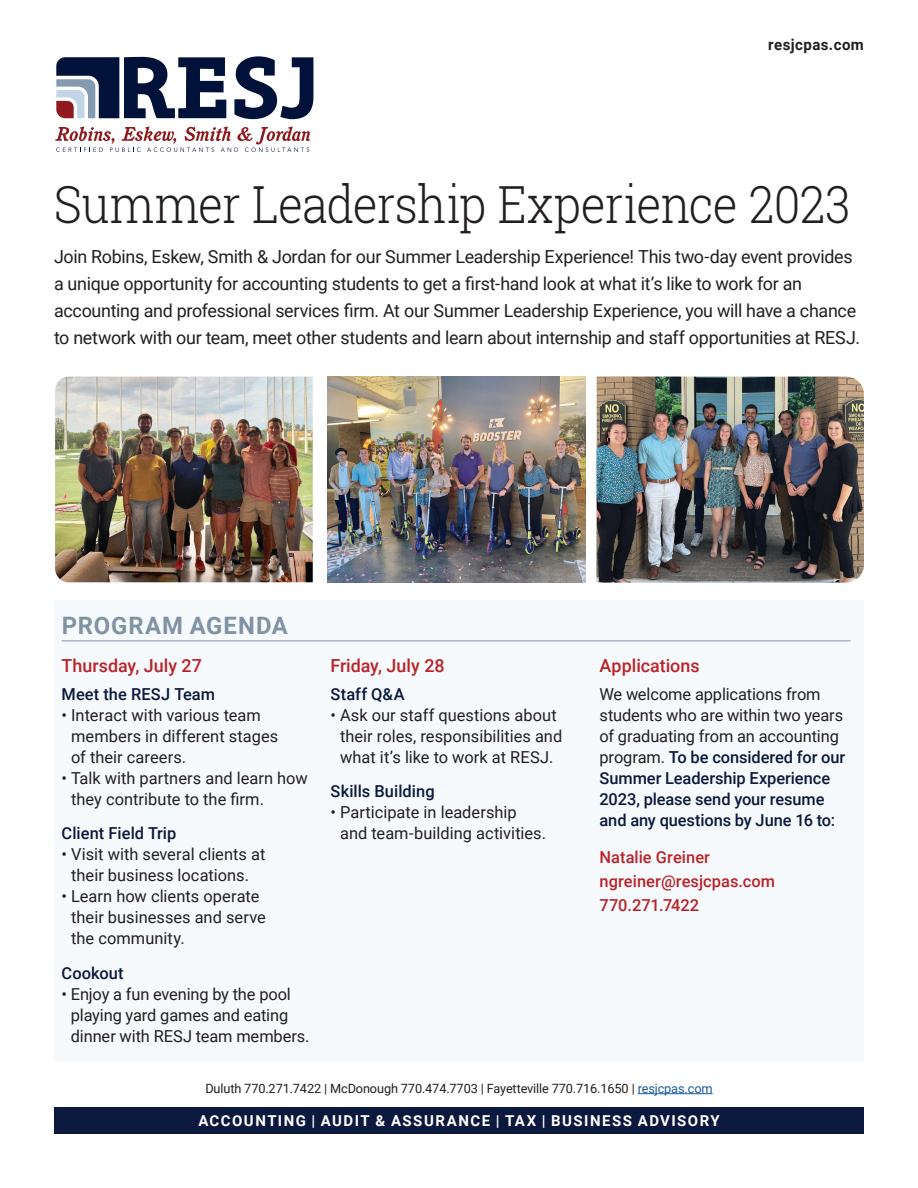
<style>
.page{position:relative;width:918px;height:1188px;background:#fff}
.page>*{position:absolute;margin:0;border:0;box-sizing:border-box;transform-origin:0 0}
.t1{font:300 51.15px "Roboto Slab";letter-spacing:-.015em;color:#231f20;scale:.91 1}
.Body{font:700 24px "Roboto";letter-spacing:.04em;color:#8192a5}
.Body-2{font:18px/27px "Roboto";letter-spacing:-.015em;color:#231f20}
.Body-3{font:500 18px "Roboto";color:#ba2329}
.Body-4{font:16.5px/21px "Roboto";color:#231f20}
.Body-5{font:500 16.5px/21px "Roboto";letter-spacing:-.005em;color:#0c193e}
.Body-6{font:500 16.5px/24px "Roboto";letter-spacing:.005em;color:#ba2329}
.t2{font:700 15.45px "Roboto";letter-spacing:.03em;color:#231f20}
.Subhead_2{font:700 15px "Roboto";letter-spacing:.1em;color:#fff}
.t3{font:12.75px "Roboto";letter-spacing:-.01em;color:#231f20}
.s1{font-weight:400;color:#231f20}
.s2{color:#175d9e}
</style>
<div class="page">
<div style="left:54px;top:600px;width:810px;height:462px;background:#f6fafd"></div>
<svg style="left:234px;top:56px;width:79px;height:63px"></svg>
<svg style="left:55px;top:126px;width:255px;height:26px"></svg>
<svg style="left:56px;top:57px;width:170px;height:61px"></svg>
<hr style="left:638px;top:1093px;width:75px;height:1px;background:#175d9e">
<div style="left:54px;top:1107px;width:810px;height:27px;background:#0c193e"></div>
<hr style="left:62px;top:640px;width:789px;height:1px;background:#8192a5">
<img style="left:55px;top:377px;width:258px;height:205px">
<img style="left:328px;top:377px;width:257px;height:206px">
<img style="left:596px;top:377px;width:268px;height:206px">
<p class="t2" style="left:768px;top:33px;width:97px">resjcpas.com</p>
<p class="t1" style="left:54px;top:169px;width:877px">Summer Leadership Experience 2023</p>
<p class="Body-2" style="left:54px;top:243px;width:808px">Join Robins, Eskew, Smith &amp; Jordan for our Summer Leadership Experience! This two-day event provides a unique opportunity for accounting students to get a first-hand look at what it’s like to work for an accounting and professional services firm. At our Summer Leadership Experience, you will have a chance to network with our team, meet other students and learn about internship and staff opportunities at RESJ.</p>
<p class="Body" style="left:62px;top:608px;width:227px">PROGRAM AGENDA</p>
<p class="Body-3" style="left:62px;top:653px;width:142px">Thursday, July 27</p>
<p class="Body-5" style="left:62px;top:683px;width:155px">Meet the RESJ Team</p>
<p class="Body-4" style="left:71px;top:704px;width:209px;text-indent:-10px">• Interact with various team members in different stages of their careers.</p>
<p class="Body-4" style="left:71px;top:767px;width:238px;text-indent:-10px">• Talk with partners and learn how they contribute to the firm.</p>
<p class="Body-5" style="left:62px;top:822px;width:116px">Client Field Trip</p>
<p class="Body-4" style="left:62px;top:843px;width:205px;text-align:center">• Visit with several clients at their business locations.</p>
<p class="Body-4" style="left:71px;top:885px;width:196px;text-indent:-10px">• Learn how clients operate their businesses and serve the community.</p>
<p class="Body-5" style="left:62px;top:962px;width:64px">Cookout</p>
<p class="Body-4" style="left:71px;top:983px;width:240px;text-indent:-9px">• Enjoy a fun evening by the pool playing yard games and eating dinner with RESJ team members.</p>
<p class="Body-3" style="left:331px;top:653px;width:116px">Friday, July 28</p>
<p class="Body-5" style="left:331px;top:683px;width:76px">Staff Q&amp;A</p>
<p class="Body-4" style="left:331px;top:704px;width:233px;text-align:center">• Ask our staff questions about their roles, responsibilities and what it’s like to work at RESJ.</p>
<p class="Body-5" style="left:331px;top:780px;width:106px">Skills Building</p>
<p class="Body-4" style="left:340px;top:801px;width:207px;text-indent:-10px">• Participate in leadership and team-building activities.</p>
<p class="Body-3" style="left:600px;top:653px;width:102px">Applications</p>
<p class="Body-5" style="left:600px;top:683px;width:247px"><span class="s1">We welcome applications from students who are within two years of graduating from an accounting program.</span> To be considered for our<br>Summer Leadership Experience<br>2023, please send your resume and any questions by June 16 to:</p>
<p class="Body-6" style="left:600px;top:845px;width:177px">Natalie Greiner ngreiner@resjcpas.com<br>770.271.7422</p>
<p class="t3" style="left:205px;top:1079px;width:509px">Duluth 770.271.7422 | McDonough 770.474.7703 | Fayetteville 770.716.1650 | <span class="s2">resjcpas.com</span></p>
<p class="Subhead_2" style="left:198px;top:1110px;width:523px">ACCOUNTING | AUDIT &amp; ASSURANCE | TAX | BUSINESS ADVISORY</p>
</div>
